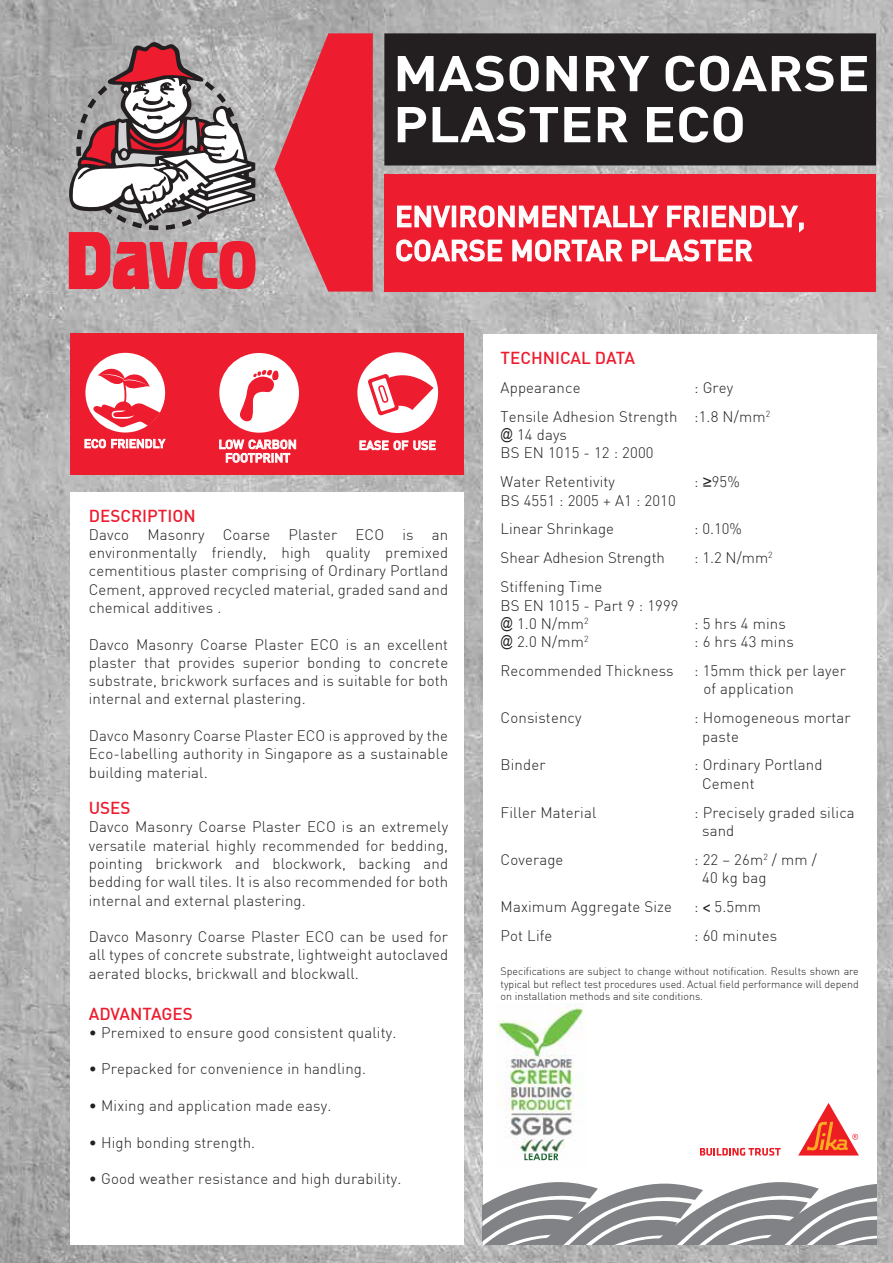
<style>
.page{position:relative;width:893px;height:1263px;background:#fff}
.page>*{position:absolute;margin:0;border:0;box-sizing:border-box;transform-origin:0 0}
.t1{font:700 49.5px/51px "DIN";color:#fff;scale:1.12 1}
.t2{font:500 28.5px/34px "DIN";letter-spacing:.01em;color:#fff}
.t3{font:500 16.95px "DIN";color:#ed1c2e}
.t4{font:300 15px/18.3px "DIN";letter-spacing:.01em;color:#231f20}
.t5{font:500 12.45px/13.5px "DIN";color:#fff;text-align:center}
.t6{font:500 12px "DIN";color:#fff}
.t7{font:300 10.65px/12.8px "DIN";color:#231f20;text-align:justify}
.s1{font-family:"Arial Narrow";font-weight:400}
.s2{font-family:"Arial Narrow";font-weight:400;font-size:16.5px}
</style>
<div class="page">
<img style="left:0;top:0;width:893px;height:1263px">
<div style="left:483px;top:334px;width:393px;height:910px;background:#fff"></div>
<div style="left:70px;top:492px;width:394px;height:752px;background:#fff"></div>
<div style="left:384px;top:174px;width:492px;height:118px;background:#ed1c2e"></div>
<svg style="left:274px;top:33px;width:99px;height:259px;background:#dc4754"></svg>
<div style="left:384px;top:33px;width:492px;height:132px;background:#231f20"></div>
<div style="left:70px;top:334px;width:394px;height:141px;background:#ed1c2e"></div>
<svg style="left:85px;top:439px;width:81px;height:10px"></svg>
<svg style="left:219px;top:439px;width:77px;height:24px"></svg>
<svg style="left:359px;top:440px;width:77px;height:10px"></svg>
<div style="left:219px;top:353px;width:80px;height:80px;background:#fff;border-radius:50%"></div>
<div style="left:85px;top:353px;width:80px;height:79px;background:#fff;border-radius:50%"></div>
<div style="left:357px;top:352px;width:81px;height:81px;background:#fff;border-radius:50%"></div>
<svg style="left:93px;top:367px;width:67px;height:60px"></svg>
<svg style="left:240px;top:370px;width:39px;height:51px"></svg>
<svg style="left:357px;top:362px;width:76px;height:55px"></svg>
<svg style="left:483px;top:1182px;width:393px;height:62px"></svg>
<svg style="left:396px;top:205px;width:408px;height:57px"></svg>
<svg style="left:63px;top:42px;width:193px;height:247px"></svg>
<img style="left:497px;top:1003px;width:87px;height:158px">
<img style="left:524px;top:1153px;width:34px;height:7px">
<svg style="left:700px;top:1148px;width:81px;height:7px"></svg>
<svg style="left:798px;top:1103px;width:61px;height:52px"></svg>
<h1 class="t1" style="left:393px;top:46px;width:427px">MASONRY COARSE<br>PLASTER ECO</h1>
<h2 class="t2" style="left:395px;top:198px;width:412px">ENVIRONMENTALLY FRIENDLY,<br>COARSE MORTAR PLASTER</h2>
<p class="t6" style="left:84px;top:436px;width:83px">ECO FRIENDLY</p>
<p class="t5" style="left:219px;top:437px;width:80px">LOW CARBON<br>FOOTPRINT</p>
<p class="t5" style="left:359px;top:438px;width:79px">EASE OF USE</p>
<p class="t3" style="left:89px;top:505px;width:108px">DESCRIPTION</p>
<p class="t4" style="left:89px;top:525px;width:361px;text-align:justify">Davco Masonry Coarse Plaster ECO is an environmentally friendly, high quality premixed cementitious plaster comprising of Ordinary Portland Cement, approved recycled material, graded sand and chemical additives .</p>
<p class="t4" style="left:89px;top:635px;width:361px;text-align:justify">Davco Masonry Coarse Plaster ECO is an excellent plaster that provides superior bonding to concrete substrate, brickwork surfaces and is suitable for both internal and external plastering.</p>
<p class="t4" style="left:89px;top:726px;width:361px;text-align:justify">Davco Masonry Coarse Plaster ECO is approved by the Eco-labelling authority in Singapore as a sustainable building material.</p>
<p class="t3" style="left:89px;top:797px;width:43px">USES</p>
<p class="t4" style="left:89px;top:818px;width:361px;text-align:justify">Davco Masonry Coarse Plaster ECO is an extremely versatile material highly recommended for bedding, pointing brickwork and blockwork, backing and bedding for wall tiles. It is also recommended for both internal and external plastering.</p>
<p class="t4" style="left:89px;top:927px;width:361px;text-align:justify">Davco Masonry Coarse Plaster ECO can be used for all types of concrete substrate, lightweight autoclaved aerated blocks, brickwall and blockwall.</p>
<p class="t3" style="left:89px;top:1002px;width:105px">ADVANTAGES</p>
<p class="t4" style="left:89px;top:1023px;width:309px">• Premixed to ensure good consistent quality.</p>
<p class="t4" style="left:89px;top:1060px;width:279px">• Prepacked for convenience in handling.</p>
<p class="t4" style="left:89px;top:1096px;width:244px">• Mixing and application made easy.</p>
<p class="t4" style="left:89px;top:1133px;width:168px">• High bonding strength.</p>
<p class="t4" style="left:89px;top:1169px;width:314px">• Good weather resistance and high durability.</p>
<p class="t3" style="left:501px;top:347px;width:136px">TECHNICAL DATA</p>
<p class="t4" style="left:501px;top:378px;width:81px">Appearance</p>
<p class="t4" style="left:501px;top:373px;width:271px;line-height:29px;text-indent:194px">: Grey<br>Tensile Adhesion Strength :1.8 N/mm<sup>2</sup></p>
<p class="t4" style="left:501px;top:425px;width:154px"><span class="s1">@</span> 14 days<br>BS EN 1015 - 12 : 2000</p>
<p class="t4" style="left:501px;top:473px;width:116px">Water Retentivity</p>
<p class="t4" style="left:694px;top:473px;width:47px">: <span class="s2">≥</span>95%</p>
<p class="t4" style="left:501px;top:485px;width:177px;line-height:29px">BS 4551 : 2005 + A1 : 2010<br>Linear Shrinkage</p>
<p class="t4" style="left:694px;top:520px;width:49px">: 0.10%</p>
<p class="t4" style="left:501px;top:549px;width:166px">Shear Adhesion Strength</p>
<p class="t4" style="left:694px;top:549px;width:80px">: 1.2 N/mm<sup>2</sup></p>
<p class="t4" style="left:501px;top:578px;width:180px">Stiffening Time<br>BS EN 1015 - Part 9 : 1999 <span class="s1">@</span> 1.0 N/mm<sup>2</sup></p>
<p class="t4" style="left:694px;top:614px;width:93px">: 5 hrs 4 mins</p>
<p class="t4" style="left:501px;top:632px;width:89px"><span class="s1">@</span> 2.0 N/mm<sup>2</sup></p>
<p class="t4" style="left:694px;top:632px;width:101px">: 6 hrs 43 mins</p>
<p class="t4" style="left:501px;top:661px;width:175px">Recommended Thickness</p>
<p class="t4" style="left:703px;top:661px;width:144px;text-indent:-9px">: 15mm thick per layer of application</p>
<p class="t4" style="left:501px;top:709px;width:82px">Consistency</p>
<p class="t4" style="left:702px;top:709px;width:150px;text-indent:-8px">: Homogeneous mortar paste</p>
<p class="t4" style="left:501px;top:756px;width:46px">Binder</p>
<p class="t4" style="left:702px;top:756px;width:122px;text-indent:-8px">: Ordinary Portland<br>Cement</p>
<p class="t4" style="left:501px;top:803px;width:97px">Filler Material</p>
<p class="t4" style="left:702px;top:803px;width:154px;text-indent:-8px">: Precisely graded silica sand</p>
<p class="t4" style="left:501px;top:850px;width:64px">Coverage</p>
<p class="t4" style="left:702px;top:850px;width:116px;text-indent:-8px">: 22 – 26m<sup>2</sup> / mm /<br>40 kg bag</p>
<p class="t4" style="left:501px;top:897px;width:173px">Maximum Aggregate Size</p>
<p class="t4" style="left:694px;top:897px;width:68px">: <span class="s2">&lt;</span> 5.5mm</p>
<p class="t4" style="left:501px;top:926px;width:53px">Pot Life</p>
<p class="t4" style="left:694px;top:926px;width:84px">: 60 minutes</p>
<p class="t7" style="left:501px;top:964px;width:360px">Specifications are subject to change without notification. Results shown are typical but reflect test procedures used. Actual field performance will depend on installation methods and site conditions.</p>
</div>
